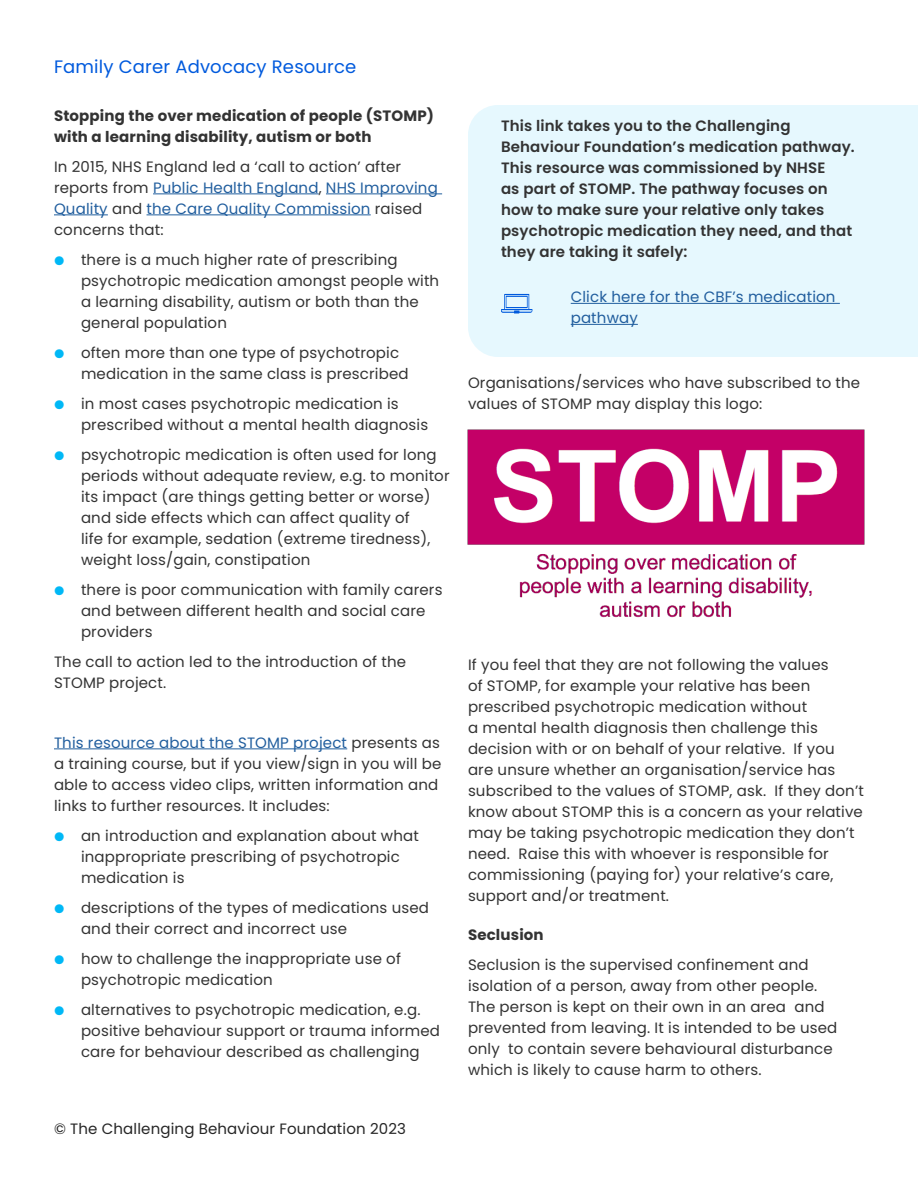
<style>
.page{position:relative;width:918px;height:1188px;background:#fff}
.page>*{position:absolute;margin:0;border:0;box-sizing:border-box;transform-origin:0 0}
.t1{font:18px "Poppins";letter-spacing:.01em;color:#005add}
.t2{font:15px/21px "Poppins";letter-spacing:.01em;color:#333}
.t3{font:600 15px/21px "Poppins";letter-spacing:.01em;color:#333}
.t4{font:700 15px/21px "Poppins";letter-spacing:.01em;color:#333}
.t5{font:15px "Poppins";letter-spacing:.01em;color:#262626}
.t6{font:15px/21px "Poppins";letter-spacing:.01em;color:#215e9e}
.s1{color:#215e9e}
.s2{font-family:"Proxima Nova";color:#00b8f6}
</style>
<div class="page">
<hr style="left:153px;top:193px;width:166px;height:1px;background:#215e9e">
<hr style="left:326px;top:193px;width:116px;height:1px;background:#215e9e">
<hr style="left:54px;top:214px;width:54px;height:1px;background:#215e9e">
<hr style="left:147px;top:214px;width:224px;height:1px;background:#215e9e">
<hr style="left:54px;top:748px;width:293px;height:1px;background:#215e9e">
<div style="left:468px;top:105px;width:450px;height:252px;background:#e6f8fe"></div>
<hr style="left:571px;top:303px;width:269px;height:1px;background:#215e9e">
<hr style="left:571px;top:324px;width:67px;height:1px;background:#215e9e">
<svg style="left:501px;top:294px;width:32px;height:20px"></svg>
<img style="left:468px;top:429px;width:396px;height:189px">
<p class="t1" style="left:54px;top:56px;width:304px">Family Carer Advocacy Resource</p>
<p class="t4" style="left:54px;top:105px;width:382px">Stopping the over medication of people (STOMP) with a learning disability, autism or both</p>
<p class="t2" style="left:54px;top:156px;width:385px">In 2015, NHS England led a ‘call to action’ after reports from <span class="s1">Public Health England</span>, <span class="s1">NHS Improving Quality</span> and <span class="s1">the Care Quality Commission</span> raised concerns that:</p>
<p class="t2" style="left:81px;top:249px;width:360px;text-indent:-27px"><span class="s2">●</span> there is a much higher rate of prescribing psychotropic medication amongst people with a learning disability, autism or both than the general population</p>
<p class="t2" style="left:81px;top:342px;width:329px;text-indent:-27px"><span class="s2">●</span> often more than one type of psychotropic medication in the same class is prescribed</p>
<p class="t2" style="left:81px;top:393px;width:349px;text-indent:-27px"><span class="s2">●</span> in most cases psychotropic medication is prescribed without a mental health diagnosis</p>
<p class="t2" style="left:81px;top:444px;width:370px;text-indent:-27px"><span class="s2">●</span> psychotropic medication is often used for long periods without adequate review, e.g. to monitor its impact (are things getting better or worse) and side effects which can affect quality of<br>life for example, sedation (extreme tiredness), weight loss/gain, constipation</p>
<p class="t2" style="left:81px;top:579px;width:363px;text-indent:-27px"><span class="s2">●</span> there is poor communication with family carers and between different health and social care providers</p>
<p class="t2" style="left:54px;top:651px;width:354px">The call to action led to the introduction of the<br>STOMP project.</p>
<p class="t2" style="left:54px;top:732px;width:389px"><span class="s1">This resource about the STOMP project</span> presents as a training course, but if you view/sign in you will be able to access video clips, written information and links to further resources. It includes:</p>
<p class="t2" style="left:81px;top:825px;width:339px;text-indent:-27px"><span class="s2">●</span> an introduction and explanation about what inappropriate prescribing of psychotropic medication is</p>
<p class="t2" style="left:81px;top:897px;width:350px;text-indent:-27px"><span class="s2">●</span> descriptions of the types of medications used and their correct and incorrect use</p>
<p class="t2" style="left:81px;top:948px;width:322px;text-indent:-27px"><span class="s2">●</span> how to challenge the inappropriate use of psychotropic medication</p>
<p class="t2" style="left:81px;top:999px;width:361px;text-indent:-27px"><span class="s2">●</span> alternatives to psychotropic medication, e.g. positive behaviour support or trauma informed care for behaviour described as challenging</p>
<p class="t5" style="left:54px;top:1120px;width:354px">© The Challenging Behaviour Foundation 2023</p>
<p class="t3" style="left:501px;top:116px;width:355px">This link takes you to the Challenging Behaviour Foundation’s medication pathway.<br>This resource was commissioned by NHSE<br>as part of STOMP. The pathway focuses on how to make sure your relative only takes psychotropic medication they need, and that they are taking it safely:</p>
<p class="t6" style="left:571px;top:287px;width:266px">Click here for the CBF’s medication pathway</p>
<p class="t2" style="left:468px;top:372px;width:394px">Organisations/services who have subscribed to the values of STOMP may display this logo:</p>
<p class="t2" style="left:468px;top:654px;width:397px">If you feel that they are not following the values<br>of STOMP, for example your relative has been prescribed psychotropic medication without<br>a mental health diagnosis then challenge this decision with or on behalf of your relative. If you<br>are unsure whether an organisation/service has subscribed to the values of STOMP, ask. If they don’t know about STOMP this is a concern as your relative may be taking psychotropic medication they don’t need. Raise this with whoever is responsible for commissioning (paying for) your relative’s care, support and/or treatment.</p>
<p class="t4" style="left:468px;top:924px;width:77px">Seclusion</p>
<p class="t2" style="left:468px;top:954px;width:371px">Seclusion is the supervised confinement and isolation of a person, away from other people.<br>The person is kept on their own in an area and prevented from leaving. It is intended to be used only to contain severe behavioural disturbance which is likely to cause harm to others.</p>
</div>
